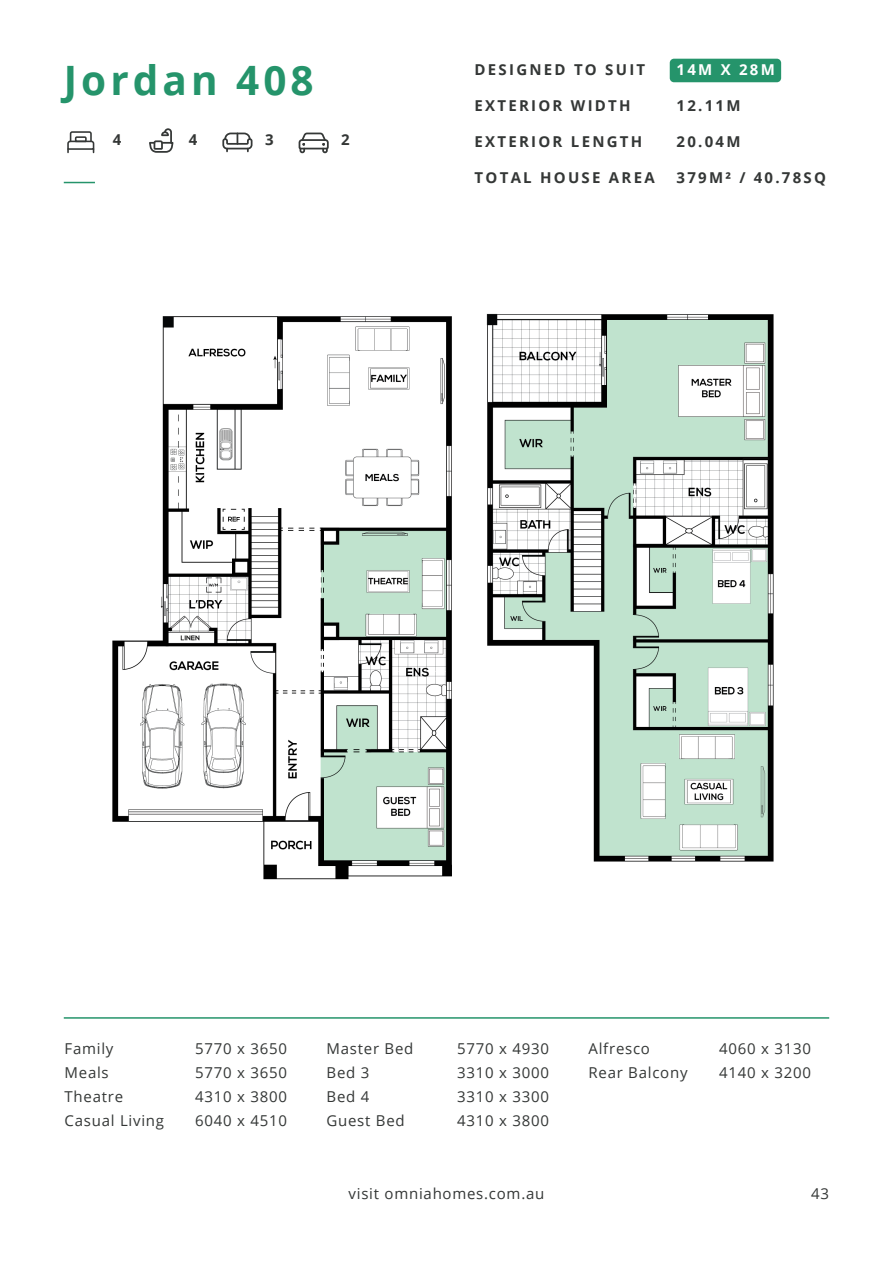
<style>
.page{position:relative;width:893px;height:1263px;background:#fff}
.page>*{position:absolute;margin:0;border:0;box-sizing:border-box;transform-origin:0 0}
.Reg_27ptx_Left{font:700 40.5px "Open Sans";letter-spacing:.1em;color:#25946b}
.Reg_10ptx_Lead_16-Je{font:15px "Open Sans";letter-spacing:.05em;color:#343736}
.Reg_10ptx_Lead_24_CA{font:700 15px "Open Sans";letter-spacing:.15em;color:#343736}
.Reg_10ptx_Lead_24_CA-2{font:700 15px "Open Sans";letter-spacing:.15em;color:#fff}
</style>
<div class="page">
<hr style="left:64px;top:1017px;width:765px;height:2px;background:#25946b">
<svg style="left:67px;top:131px;width:28px;height:21px"></svg>
<svg style="left:149px;top:128px;width:25px;height:25px"></svg>
<svg style="left:222px;top:132px;width:31px;height:19px"></svg>
<svg style="left:298px;top:132px;width:31px;height:22px"></svg>
<hr style="left:64px;top:182px;width:31px;height:1px;background:#25946b">
<div style="left:670px;top:59px;width:111px;height:23px;background:#25946b;border-radius:4px"></div>
<img style="left:112px;top:313px;width:662px;height:567px">
<p class="Reg_27ptx_Left" style="left:64px;top:51px;width:251px">Jordan 408</p>
<p class="Reg_10ptx_Lead_24_CA" style="left:113px;top:129px;width:10px">4</p>
<p class="Reg_10ptx_Lead_24_CA" style="left:189px;top:129px;width:10px">4</p>
<p class="Reg_10ptx_Lead_24_CA" style="left:265px;top:129px;width:10px">3</p>
<p class="Reg_10ptx_Lead_24_CA" style="left:341px;top:129px;width:10px">2</p>
<p class="Reg_10ptx_Lead_24_CA" style="left:475px;top:59px;width:172px">DESIGNED TO SUIT</p>
<p class="Reg_10ptx_Lead_24_CA" style="left:475px;top:95px;width:158px">EXTERIOR WIDTH</p>
<p class="Reg_10ptx_Lead_24_CA" style="left:475px;top:131px;width:169px">EXTERIOR LENGTH</p>
<p class="Reg_10ptx_Lead_24_CA" style="left:475px;top:167px;width:182px">TOTAL HOUSE AREA</p>
<p class="Reg_10ptx_Lead_24_CA-2" style="left:676px;top:59px;width:100px">14M X 28M</p>
<p class="Reg_10ptx_Lead_24_CA" style="left:676px;top:95px;width:65px">12.11M</p>
<p class="Reg_10ptx_Lead_24_CA" style="left:676px;top:131px;width:65px">20.04M</p>
<p class="Reg_10ptx_Lead_24_CA" style="left:676px;top:167px;width:151px">379M² / 40.78SQ</p>
<p class="Reg_10ptx_Lead_16-Je" style="left:65px;top:1039px;width:50px">Family</p>
<p class="Reg_10ptx_Lead_16-Je" style="left:195px;top:1039px;width:94px">5770 x 3650</p>
<p class="Reg_10ptx_Lead_16-Je" style="left:65px;top:1063px;width:46px">Meals</p>
<p class="Reg_10ptx_Lead_16-Je" style="left:195px;top:1063px;width:94px">5770 x 3650</p>
<p class="Reg_10ptx_Lead_16-Je" style="left:65px;top:1087px;width:60px">Theatre</p>
<p class="Reg_10ptx_Lead_16-Je" style="left:195px;top:1087px;width:94px">4310 x 3800</p>
<p class="Reg_10ptx_Lead_16-Je" style="left:65px;top:1111px;width:101px">Casual Living</p>
<p class="Reg_10ptx_Lead_16-Je" style="left:195px;top:1111px;width:94px">6040 x 4510</p>
<p class="Reg_10ptx_Lead_16-Je" style="left:327px;top:1039px;width:88px">Master Bed</p>
<p class="Reg_10ptx_Lead_16-Je" style="left:457px;top:1039px;width:94px">5770 x 4930</p>
<p class="Reg_10ptx_Lead_16-Je" style="left:327px;top:1063px;width:44px">Bed 3</p>
<p class="Reg_10ptx_Lead_16-Je" style="left:457px;top:1063px;width:94px">3310 x 3000</p>
<p class="Reg_10ptx_Lead_16-Je" style="left:327px;top:1087px;width:44px">Bed 4</p>
<p class="Reg_10ptx_Lead_16-Je" style="left:457px;top:1087px;width:94px">3310 x 3300</p>
<p class="Reg_10ptx_Lead_16-Je" style="left:327px;top:1111px;width:80px">Guest Bed</p>
<p class="Reg_10ptx_Lead_16-Je" style="left:457px;top:1111px;width:94px">4310 x 3800</p>
<p class="Reg_10ptx_Lead_16-Je" style="left:588px;top:1039px;width:63px">Alfresco</p>
<p class="Reg_10ptx_Lead_16-Je" style="left:719px;top:1039px;width:94px">4060 x 3130</p>
<p class="Reg_10ptx_Lead_16-Je" style="left:588px;top:1063px;width:101px">Rear Balcony</p>
<p class="Reg_10ptx_Lead_16-Je" style="left:719px;top:1063px;width:94px">4140 x 3200</p>
<p class="Reg_10ptx_Lead_16-Je" style="left:349px;top:1183px;width:197px">visit omniahomes.com.au</p>
<p class="Reg_10ptx_Lead_16-Je" style="left:811px;top:1183px;width:19px">43</p>
</div>
